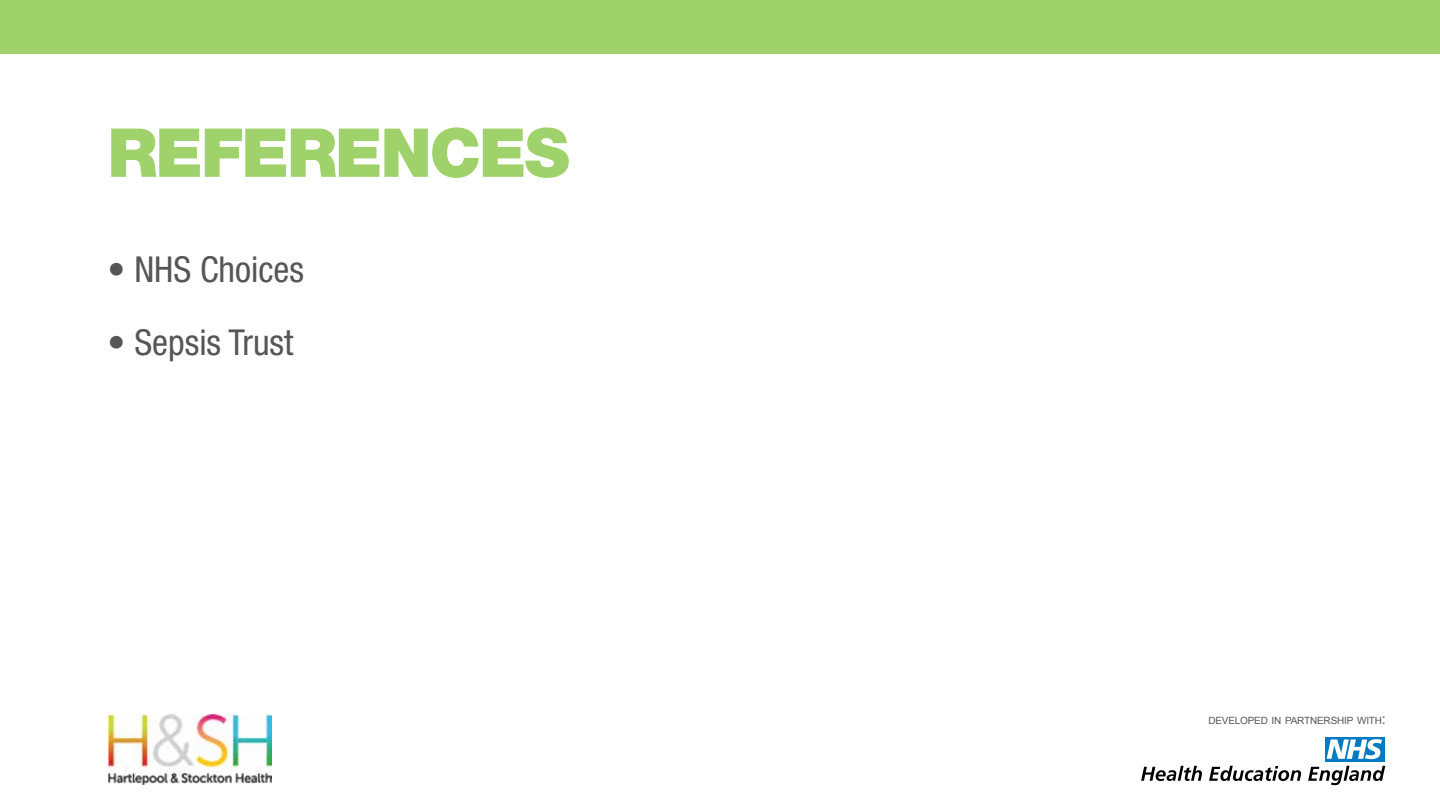
<style>
.page{position:relative;width:1440px;height:810px;background:#fff}
.page>*{position:absolute;margin:0;border:0;box-sizing:border-box;transform-origin:0 0}
.t1{font:900 67.5px "Helvetica Neue LT Std";letter-spacing:-.03em;color:#a0d26b}
.t2{font:condensed 35.85px "Helvetica Neue LT Std";color:#565659}
.t3{font:10.05px "Arial";letter-spacing:-.015em;color:#565659}
.s1{font-size:14.25px}
</style>
<div class="page">
<div style="left:0;top:0;width:1439px;height:54px;background:#a0d26b"></div>
<img style="left:108px;top:714px;width:163px;height:70px">
<div style="left:1324px;top:737px;width:60px;height:24px;background:#007ac2"></div>
<svg style="left:1326px;top:739px;width:55px;height:20px"></svg>
<svg style="left:1141px;top:766px;width:60px;height:15px"></svg>
<svg style="left:1209px;top:766px;width:91px;height:15px"></svg>
<svg style="left:1308px;top:766px;width:77px;height:19px"></svg>
<h1 class="t1" style="left:107px;top:112px;width:463px">REFERENCES</h1>
<h2 class="t2" style="left:107px;top:248px;width:198px">• NHS Choices</h2>
<h2 class="t2" style="left:107px;top:322px;width:187px">• Sepsis Trust</h2>
<p class="t3" style="left:1208px;top:714px;width:179px">DEVELOPED IN PARTNERSHIP WITH<span class="s1">:</span></p>
</div>
